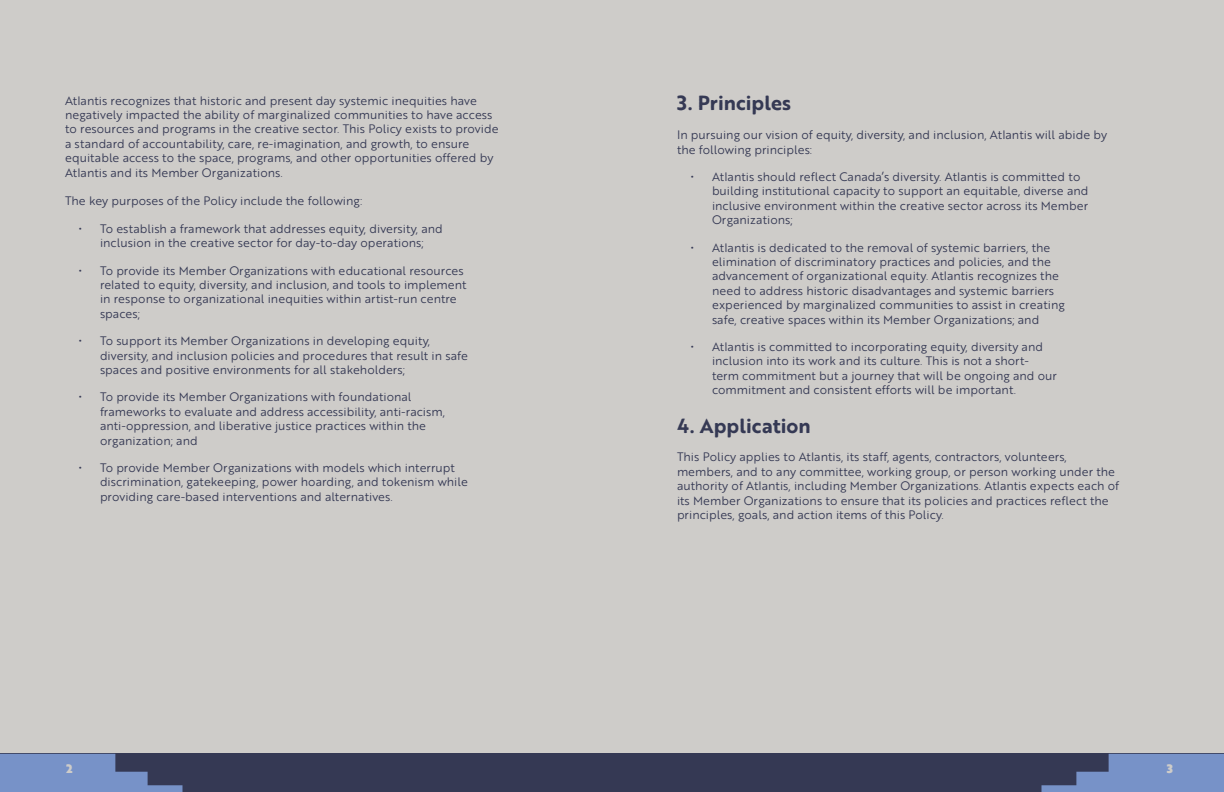
<style>
.page{position:relative;width:1224px;height:792px;background:#ceccc9}
.page>*{position:absolute;margin:0;border:0;box-sizing:border-box;transform-origin:0 0}
.Header_1{font:700 20px "Brother 1816 Printed";color:#353954}
.t1{font:12px/14.4px "Brother 1816 Printed";color:#353954}
.t2{font:900 12px "Brother 1816 Printed";color:#ceccc9}
</style>
<div class="page">
<div style="left:0;top:754px;width:1224px;height:38px;background:#353954"></div>
<svg style="left:1041px;top:754px;width:183px;height:38px"></svg>
<svg style="left:0;top:754px;width:182px;height:38px"></svg>
<p class="t1" style="left:65px;top:93px;width:435px">Atlantis recognizes that historic and present day systemic inequities have negatively impacted the ability of marginalized communities to have access to resources and programs in the creative sector. This Policy exists to provide a standard of accountability, care, re-imagination, and growth, to ensure equitable access to the space, programs, and other opportunities offered by Atlantis and its Member Organizations.</p>
<p class="t1" style="left:65px;top:194px;width:299px">The key purposes of the Policy include the following:</p>
<p class="t1" style="left:79px;top:221px;width:366px;text-align:center">• To establish a framework that addresses equity, diversity, and inclusion in the creative sector for day-to-day operations;</p>
<p class="t1" style="left:100px;top:263px;width:368px;text-indent:-21px">• To provide its Member Organizations with educational resources related to equity, diversity, and inclusion, and tools to implement in response to organizational inequities within artist-run centre spaces;</p>
<p class="t1" style="left:100px;top:333px;width:369px;text-indent:-21px">• To support its Member Organizations in developing equity, diversity, and inclusion policies and procedures that result in safe spaces and positive environments for all stakeholders;</p>
<p class="t1" style="left:100px;top:390px;width:347px;text-indent:-21px">• To provide its Member Organizations with foundational frameworks to evaluate and address accessibility, anti-racism, anti-oppression, and liberative justice practices within the organization; and</p>
<p class="t1" style="left:100px;top:460px;width:370px;text-indent:-21px">• To provide Member Organizations with models which interrupt discrimination, gatekeeping, power hoarding, and tokenism while providing care-based interventions and alternatives.</p>
<p class="Header_1" style="left:677px;top:88px;width:116px">3. Principles</p>
<p class="t1" style="left:677px;top:127px;width:432px">In pursuing our vision of equity, diversity, and inclusion, Atlantis will abide by the following principles:</p>
<p class="t1" style="left:712px;top:169px;width:378px;text-indent:-21px">• Atlantis should reflect Canada’s diversity. Atlantis is committed to building institutional capacity to support an equitable, diverse and inclusive environment within the creative sector across its Member Organizations;</p>
<p class="t1" style="left:712px;top:240px;width:354px;text-indent:-21px">• Atlantis is dedicated to the removal of systemic barriers, the elimination of discriminatory practices and policies, and the advancement of organizational equity. Atlantis recognizes the need to address historic disadvantages and systemic barriers experienced by marginalized communities to assist in creating safe, creative spaces within its Member Organizations; and</p>
<p class="t1" style="left:712px;top:339px;width:346px;text-indent:-21px">• Atlantis is committed to incorporating equity, diversity and inclusion into its work and its culture. This is not a short&shy;term commitment but a journey that will be ongoing and our commitment and consistent efforts will be important.</p>
<p class="Header_1" style="left:677px;top:410px;width:135px">4. Application</p>
<p class="t1" style="left:677px;top:449px;width:444px">This Policy applies to Atlantis, its staff, agents, contractors, volunteers, members, and to any committee, working group, or person working under the authority of Atlantis, including Member Organizations. Atlantis expects each of its Member Organizations to ensure that its policies and practices reflect the principles, goals, and action items of this Policy.</p>
<p class="t2" style="left:66px;top:759px;width:8px">2</p>
<p class="t2" style="left:1167px;top:759px;width:8px">3</p>
</div>
